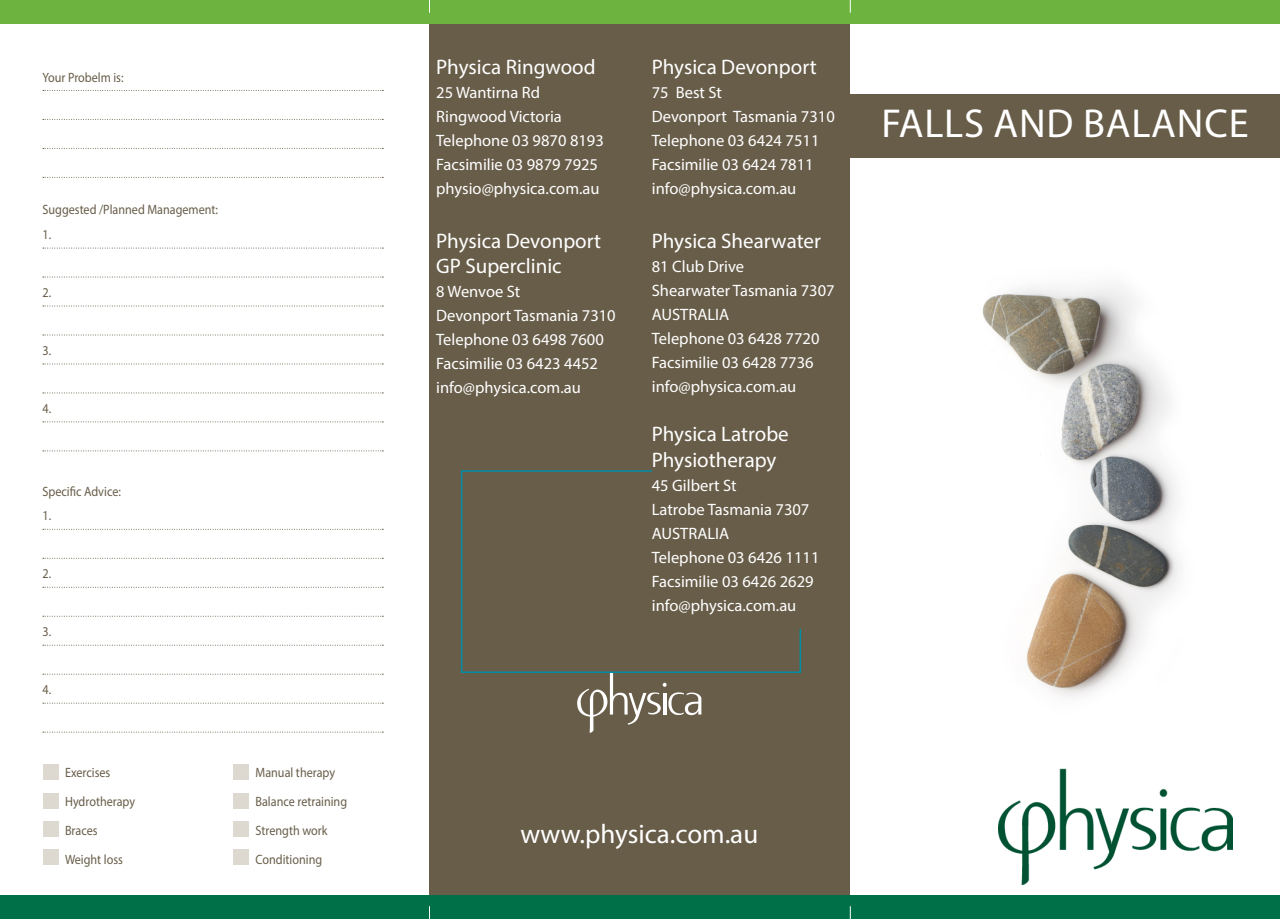
<style>
.page{position:relative;width:1280px;height:919px;background:#fff}
.page>*{position:absolute;margin:0;border:0;box-sizing:border-box;transform-origin:0 0}
.t1{font:40.5px "Myriad Pro";letter-spacing:.02em;color:#fff}
.body{font:27px "Myriad Pro";color:#fff}
.body-2{font:21px/25.2px "Myriad Pro";color:#fff}
.body-3{font:16.5px "Myriad Pro";color:#fff}
.pilates_heading{font:13.5px "Myriad Pro";color:#685d49;scale:.9 1}
</style>
<div class="page">
<div style="left:429px;top:0;width:421px;height:906px;background:#685d49"></div>
<div style="left:0;top:895px;width:1280px;height:23px;background:#007049"></div>
<div style="left:0;top:0;width:1280px;height:23px;background:#6cb43f"></div>
<svg style="left:429px;top:0;width:1px;height:13px"></svg>
<svg style="left:850px;top:0;width:1px;height:13px"></svg>
<svg style="left:429px;top:906px;width:1px;height:12px"></svg>
<svg style="left:850px;top:906px;width:1px;height:12px"></svg>
<img style="left:998px;top:768px;width:234px;height:116px">
<div style="left:843px;top:94px;width:437px;height:63px;background:#685d49"></div>
<svg style="left:577px;top:673px;width:124px;height:59px"></svg>
<svg style="left:43px;top:90px;width:340px;height:1px"></svg>
<svg style="left:43px;top:119px;width:340px;height:1px"></svg>
<svg style="left:43px;top:148px;width:340px;height:1px"></svg>
<svg style="left:43px;top:177px;width:340px;height:1px"></svg>
<svg style="left:43px;top:248px;width:340px;height:1px"></svg>
<svg style="left:43px;top:277px;width:340px;height:1px"></svg>
<svg style="left:43px;top:305px;width:340px;height:1px"></svg>
<svg style="left:43px;top:334px;width:340px;height:1px"></svg>
<svg style="left:43px;top:363px;width:340px;height:1px"></svg>
<svg style="left:43px;top:392px;width:340px;height:1px"></svg>
<svg style="left:43px;top:421px;width:340px;height:1px"></svg>
<svg style="left:43px;top:450px;width:340px;height:1px"></svg>
<svg style="left:43px;top:529px;width:340px;height:1px"></svg>
<svg style="left:43px;top:558px;width:340px;height:1px"></svg>
<svg style="left:43px;top:587px;width:340px;height:1px"></svg>
<svg style="left:43px;top:615px;width:340px;height:1px"></svg>
<svg style="left:43px;top:644px;width:340px;height:1px"></svg>
<svg style="left:43px;top:673px;width:340px;height:1px"></svg>
<svg style="left:43px;top:702px;width:340px;height:1px"></svg>
<svg style="left:43px;top:731px;width:340px;height:1px"></svg>
<div style="left:44px;top:764px;width:15px;height:15px;background:#ddd9d1"></div>
<div style="left:44px;top:793px;width:15px;height:15px;background:#ddd9d1"></div>
<div style="left:44px;top:821px;width:15px;height:15px;background:#ddd9d1"></div>
<div style="left:44px;top:849px;width:15px;height:15px;background:#ddd9d1"></div>
<div style="left:234px;top:764px;width:15px;height:15px;background:#ddd9d1"></div>
<div style="left:234px;top:793px;width:15px;height:15px;background:#ddd9d1"></div>
<div style="left:234px;top:821px;width:15px;height:15px;background:#ddd9d1"></div>
<div style="left:234px;top:849px;width:15px;height:15px;background:#ddd9d1"></div>
<img style="left:982px;top:285px;width:197px;height:412px">
<div style="left:461px;top:470px;width:340px;height:203px;background:#685d49;border:2px solid #008da8"></div>
<div style="left:652px;top:34px;width:190px;height:594px;background:#685d49"></div>
<p class="pilates_heading" style="left:43px;top:69px;width:92px">Your Probelm is:</p>
<p class="pilates_heading" style="left:43px;top:201px;width:197px">Suggested /Planned Management:</p>
<p class="pilates_heading" style="left:43px;top:226px;width:11px">1.</p>
<p class="pilates_heading" style="left:43px;top:284px;width:11px">2.</p>
<p class="pilates_heading" style="left:43px;top:342px;width:11px">3.</p>
<p class="pilates_heading" style="left:43px;top:400px;width:11px">4.</p>
<p class="pilates_heading" style="left:43px;top:483px;width:89px">Specific Advice:</p>
<p class="pilates_heading" style="left:43px;top:507px;width:11px">1.</p>
<p class="pilates_heading" style="left:43px;top:565px;width:11px">2.</p>
<p class="pilates_heading" style="left:43px;top:623px;width:11px">3.</p>
<p class="pilates_heading" style="left:43px;top:681px;width:11px">4.</p>
<p class="pilates_heading" style="left:65px;top:764px;width:52px">Exercises</p>
<p class="pilates_heading" style="left:256px;top:764px;width:90px">Manual therapy</p>
<p class="pilates_heading" style="left:65px;top:793px;width:79px">Hydrotherapy</p>
<p class="pilates_heading" style="left:256px;top:793px;width:103px">Balance retraining</p>
<p class="pilates_heading" style="left:65px;top:822px;width:38px">Braces</p>
<p class="pilates_heading" style="left:256px;top:822px;width:81px">Strength work</p>
<p class="pilates_heading" style="left:65px;top:850px;width:66px">Weight loss</p>
<p class="pilates_heading" style="left:256px;top:850px;width:76px">Conditioning</p>
<p class="body-2" style="left:436px;top:54px;width:161px">Physica Ringwood</p>
<p class="body-3" style="left:436px;top:82px;width:105px">25 Wantirna Rd</p>
<p class="body-3" style="left:436px;top:106px;width:127px">Ringwood Victoria</p>
<p class="body-3" style="left:436px;top:130px;width:169px">Telephone 03 9870 8193</p>
<p class="body-3" style="left:436px;top:154px;width:163px">Facsimilie 03 9879 7925</p>
<p class="body-3" style="left:436px;top:178px;width:165px">physio@physica.com.au</p>
<p class="body-2" style="left:436px;top:228px;width:166px">Physica Devonport<br>GP Superclinic</p>
<p class="body-3" style="left:436px;top:281px;width:86px">8 Wenvoe St</p>
<p class="body-3" style="left:436px;top:305px;width:181px">Devonport Tasmania 7310</p>
<p class="body-3" style="left:436px;top:329px;width:169px">Telephone 03 6498 7600</p>
<p class="body-3" style="left:436px;top:353px;width:163px">Facsimilie 03 6423 4452</p>
<p class="body-3" style="left:436px;top:377px;width:146px">info@physica.com.au</p>
<p class="body-2" style="left:652px;top:54px;width:166px">Physica Devonport</p>
<p class="body-3" style="left:652px;top:82px;width:72px">75 Best St</p>
<p class="body-3" style="left:652px;top:106px;width:185px">Devonport Tasmania 7310</p>
<p class="body-3" style="left:652px;top:130px;width:169px">Telephone 03 6424 7511</p>
<p class="body-3" style="left:652px;top:154px;width:163px">Facsimilie 03 6424 7811</p>
<p class="body-3" style="left:652px;top:178px;width:146px">info@physica.com.au</p>
<p class="body-2" style="left:652px;top:228px;width:171px">Physica Shearwater</p>
<p class="body-3" style="left:652px;top:256px;width:94px">81 Club Drive</p>
<p class="body-3" style="left:652px;top:280px;width:184px">Shearwater Tasmania 7307</p>
<p class="body-3" style="left:652px;top:304px;width:79px">AUSTRALIA</p>
<p class="body-3" style="left:652px;top:328px;width:169px">Telephone 03 6428 7720</p>
<p class="body-3" style="left:652px;top:352px;width:163px">Facsimilie 03 6428 7736</p>
<p class="body-3" style="left:652px;top:376px;width:146px">info@physica.com.au</p>
<p class="body-2" style="left:652px;top:421px;width:138px">Physica Latrobe<br>Physiotherapy</p>
<p class="body-3" style="left:652px;top:475px;width:86px">45 Gilbert St</p>
<p class="body-3" style="left:652px;top:499px;width:159px">Latrobe Tasmania 7307</p>
<p class="body-3" style="left:652px;top:523px;width:79px">AUSTRALIA</p>
<p class="body-3" style="left:652px;top:547px;width:169px">Telephone 03 6426 1111</p>
<p class="body-3" style="left:652px;top:571px;width:163px">Facsimilie 03 6426 2629</p>
<p class="body-3" style="left:652px;top:595px;width:146px">info@physica.com.au</p>
<p class="t1" style="left:881px;top:98px;width:369px">FALLS AND BALANCE</p>
<p class="body" style="left:520px;top:817px;width:239px">www.physica.com.au</p>
</div>
